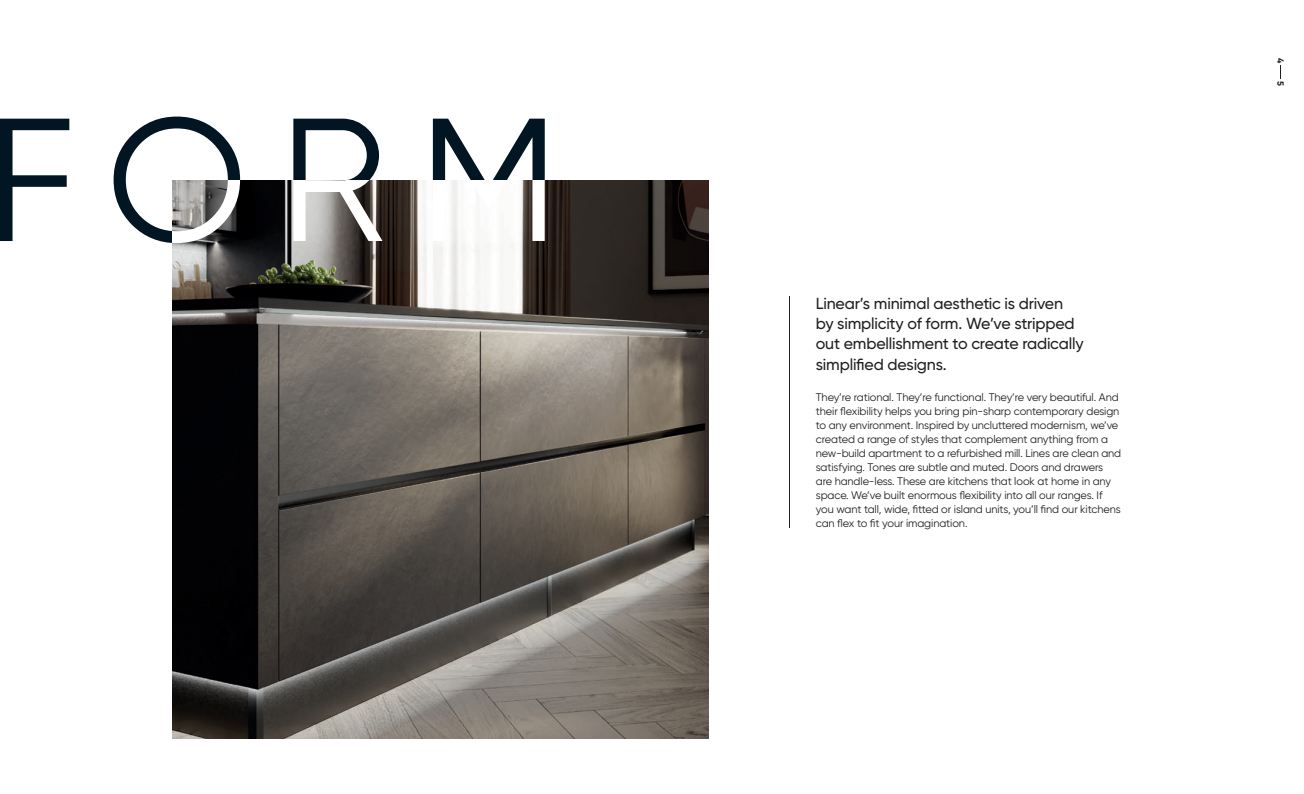
<style>
.page{position:relative;width:1304px;height:794px;background:#fff}
.page>*{position:absolute;margin:0;border:0;box-sizing:border-box;transform-origin:0 0}
.t1{font:174.8px "Gilroy";color:#fff}
.t2{font:500 16px/20px "Gilroy";letter-spacing:-.015em;color:#231f20}
.t3{font:11px/14px "Gilroy";letter-spacing:-.01em;color:#231f20}
.t4{font:700 9px "Gilroy";color:#231f20}
</style>
<div class="page">
<svg style="left:0;top:117px;width:545px;height:126px"></svg>
<hr style="left:789px;top:296px;width:1px;height:231px;background:#231f20">
<img style="left:173px;top:180px;width:536px;height:558px">
<svg style="left:1280px;top:65px;width:1px;height:14px"></svg>
<h1 class="t1" style="left:-14px;top:73px;width:574px">FORM</h1>
<h2 class="t2" style="left:816px;top:293px;width:269px">Linear’s minimal aesthetic is driven by simplicity of form. We’ve stripped out embellishment to create radically</h2>
<h2 class="t2" style="left:816px;top:354px;width:132px">simplified designs.</h2>
<p class="t3" style="left:816px;top:390px;width:307px">They’re rational. They’re functional. They’re very beautiful. And their flexibility helps you bring pin-sharp contemporary design to any environment. Inspired by uncluttered modernism, we’ve created a range of styles that complement anything from a new-build apartment to a refurbished mill. Lines are clean and satisfying. Tones are subtle and muted. Doors and drawers are handle-less. These are kitchens that look at home in any space. We’ve built enormous flexibility into all our ranges. If you want tall, wide, fitted or island units, you’ll find our kitchens can flex to fit your imagination.</p>
<p class="t4" style="left:1286px;top:58px;width:7px;rotate:90deg">4</p>
<p class="t4" style="left:1286px;top:81px;width:6px;rotate:90deg">5</p>
</div>
